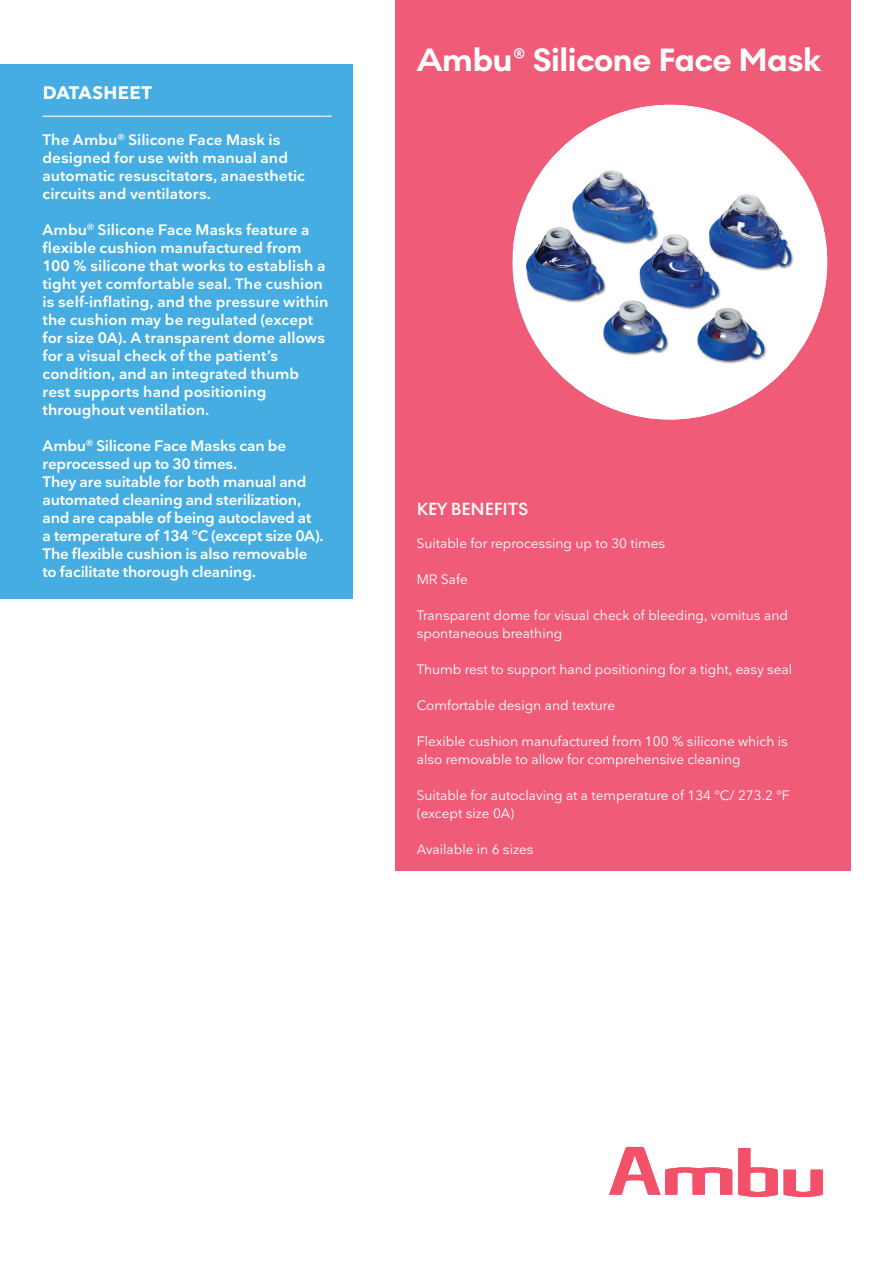
<style>
.page{position:relative;width:893px;height:1263px;background:#fff}
.page>*{position:absolute;margin:0;border:0;box-sizing:border-box;transform-origin:0 0}
.t1{font:700 33px "Noir No 1";letter-spacing:-.01em;color:#fff}
.t2{font:600 18px "Noir No 1";color:#fff}
.t3{font:700 18px "Nationale";letter-spacing:.015em;color:#fff}
.t4{font:600 15px/18px "Nationale";color:#fff}
.t5{font:13.5px/18px "Nationale";color:#fff}
</style>
<div class="page">
<div style="left:395px;top:0;width:455px;height:871px;background:#f05b78"></div>
<div style="left:0;top:64px;width:353px;height:534px;background:#45ade2"></div>
<hr style="left:43px;top:116px;width:289px;height:1px;background:#fff">
<div style="left:512px;top:105px;width:315px;height:314px;background:#fff;border-radius:50%"></div>
<img style="left:522px;top:165px;width:280px;height:201px">
<svg style="left:784px;top:1169px;width:39px;height:28px"></svg>
<svg style="left:738px;top:1148px;width:40px;height:49px"></svg>
<svg style="left:609px;top:1147px;width:123px;height:48px"></svg>
<p class="t3" style="left:43px;top:81px;width:111px">DATASHEET</p>
<p class="t4" style="left:43px;top:131px;width:264px">The Ambu<sup>®</sup> Silicone Face Mask is designed for use with manual and automatic resuscitators, anaesthetic circuits and ventilators.</p>
<p class="t4" style="left:43px;top:221px;width:287px">Ambu<sup>®</sup> Silicone Face Masks feature a flexible cushion manufactured from 100 % silicone that works to establish a tight yet comfortable seal. The cushion is self-inflating, and the pressure within the cushion may be regulated (except for size 0A). A transparent dome allows for a visual check of the patient’s condition, and an integrated thumb rest supports hand positioning throughout ventilation.</p>
<p class="t4" style="left:43px;top:437px;width:283px">Ambu<sup>®</sup> Silicone Face Masks can be reprocessed up to 30 times.<br>They are suitable for both manual and automated cleaning and sterilization, and are capable of being autoclaved at<br>a temperature of 134 °C (except size 0A).<br>The flexible cushion is also removable to facilitate thorough cleaning.</p>
<h1 class="t1" style="left:417px;top:35px;width:406px">Ambu® Silicone Face Mask</h1>
<p class="t2" style="left:417px;top:495px;width:113px">KEY BENEFITS</p>
<p class="t5" style="left:417px;top:534px;width:250px">Suitable for reprocessing up to 30 times</p>
<p class="t5" style="left:417px;top:570px;width:53px">MR Safe</p>
<p class="t5" style="left:417px;top:606px;width:373px">Transparent dome for visual check of bleeding, vomitus and spontaneous breathing</p>
<p class="t5" style="left:417px;top:660px;width:377px">Thumb rest to support hand positioning for a tight, easy seal</p>
<p class="t5" style="left:417px;top:696px;width:200px">Comfortable design and texture</p>
<p class="t5" style="left:417px;top:732px;width:373px">Flexible cushion manufactured from 100 % silicone which is also removable to allow for comprehensive cleaning</p>
<p class="t5" style="left:417px;top:786px;width:375px">Suitable for autoclaving at a temperature of 134 °C/ 273.2 °F (except size 0A)</p>
<p class="t5" style="left:417px;top:840px;width:118px">Available in 6 sizes</p>
</div>
